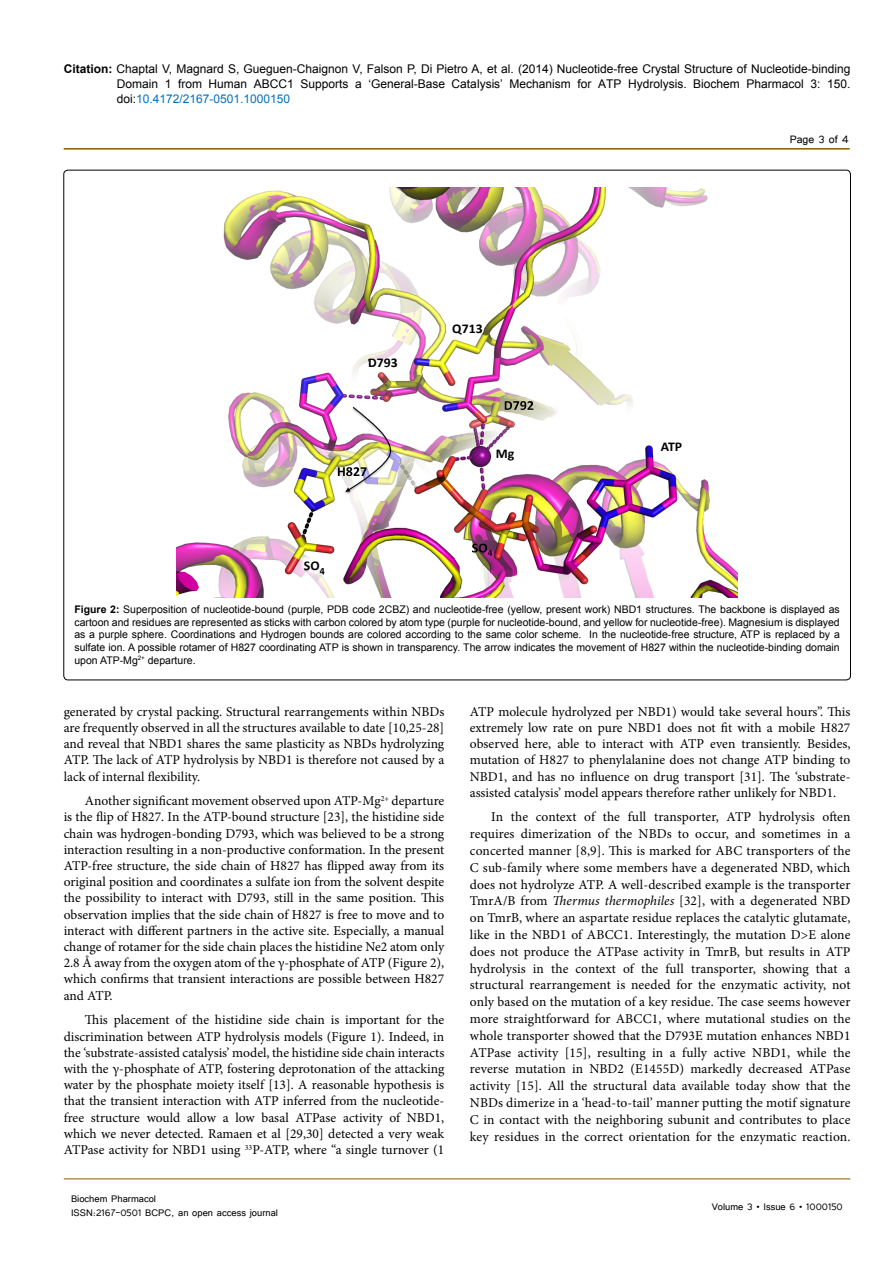
<style>
.page{position:relative;width:893px;height:1263px;background:#fff}
.page>*{position:absolute;margin:0;border:0;box-sizing:border-box;transform-origin:0 0}
.t1{font:13.5px/16.2px "Minion Pro";color:#000;text-align:justify}
.t2{font:13.5px "Tunga";color:#000}
.t3{font:700 13.35px "Calibri";color:#000}
.t4{font:12px/15px "Arial";color:#000;text-align:justify}
.t5{font:12px/14.4px "Tunga";color:#000}
.t6{font:10.5px/12.6px "Arial";color:#000;text-align:justify}
.s1{font-weight:700}
.s2{color:#0072bc}
.s3{font-style:italic}
</style>
<div class="page">
<hr style="left:64px;top:148px;width:786px;height:2px;background:#905501">
<hr style="left:64px;top:1179px;width:786px;height:1px;background:#905501">
<img style="left:176px;top:187px;width:562px;height:410px">
<img style="left:284px;top:540px;width:61px;height:52px">
<div style="left:657px;top:439px;width:29px;height:16px;background:#fff"></div>
<svg style="left:493px;top:443px;width:24px;height:22px"></svg>
<svg style="left:366px;top:355px;width:38px;height:16px"></svg>
<svg style="left:448px;top:309px;width:38px;height:27px"></svg>
<p class="t4" style="left:117px;top:61px;width:735px;text-indent:-53px"><span class="s1">Citation:</span> Chaptal V, Magnard S, Gueguen-Chaignon V, Falson P, Di Pietro A, et al. (2014) Nucleotide-free Crystal Structure of Nucleotide-binding Domain 1 from Human ABCC1 Supports a ‘General-Base Catalysis’ Mechanism for ATP Hydrolysis. Biochem Pharmacol 3: 150. doi:<span class="s2">10.4172/2167-0501.1000150</span></p>
<p class="t2" style="left:790px;top:131px;width:61px">Page 3 of 4</p>
<p class="t3" style="left:368px;top:354px;width:31px">D793</p>
<p class="t3" style="left:304px;top:557px;width:22px">SO<sub>4</sub></p>
<p class="t3" style="left:452px;top:320px;width:32px">Q713</p>
<p class="t3" style="left:496px;top:445px;width:20px">Mg</p>
<p class="t3" style="left:661px;top:437px;width:23px">ATP</p>
<p class="t6" style="left:74px;top:603px;width:767px"><span class="s1">Figure 2:</span> Superposition of nucleotide-bound (purple, PDB code 2CBZ) and nucleotide-free (yellow, present work) NBD1 structures. The backbone is displayed as cartoon and residues are represented as sticks with carbon colored by atom type (purple for nucleotide-bound, and yellow for nucleotide-free). Magnesium is displayed as a purple sphere. Coordinations and Hydrogen bounds are colored according to the same color scheme. In the nucleotide-free structure, ATP is replaced by a sulfate ion. A possible rotamer of H827 coordinating ATP is shown in transparency. The arrow indicates the movement of H827 within the nucleotide-binding domain upon ATP-Mg<sup>2+</sup> departure.</p>
<p class="t1" style="left:64px;top:703px;width:382px">generated by crystal packing. Structural rearrangements within NBDs are frequently observed in all the structures available to date [10,25-28] and reveal that NBD1 shares the same plasticity as NBDs hydrolyzing ATP. The lack of ATP hydrolysis by NBD1 is therefore not caused by a lack of internal flexibility.</p>
<p class="t1" style="left:64px;top:793px;width:382px;text-indent:21px">Another significant movement observed upon ATP-Mg<sup>2+</sup> departure is the flip of H827. In the ATP-bound structure [23], the histidine side chain was hydrogen-bonding D793, which was believed to be a strong interaction resulting in a non-productive conformation. In the present ATP-free structure, the side chain of H827 has flipped away from its original position and coordinates a sulfate ion from the solvent despite the possibility to interact with D793, still in the same position. This observation implies that the side chain of H827 is free to move and to interact with different partners in the active site. Especially, a manual change of rotamer for the side chain places the histidine Ne2 atom only 2.8 Å away from the oxygen atom of the γ-phosphate of ATP (Figure 2), which confirms that transient interactions are possible between H827 and ATP.</p>
<p class="t1" style="left:64px;top:1012px;width:382px;text-indent:21px">This placement of the histidine side chain is important for the discrimination between ATP hydrolysis models (Figure 1). Indeed, in the ‘substrate-assisted catalysis’ model, the histidine side chain interacts with the γ-phosphate of ATP, fostering deprotonation of the attacking water by the phosphate moiety itself [13]. A reasonable hypothesis is that the transient interaction with ATP inferred from the nucleotide&shy;free structure would allow a low basal ATPase activity of NBD1, which we never detected. Ramaen et al [29,30] detected a very weak ATPase activity for NBD1 using <sup>33</sup>P-ATP, where “a single turnover (1</p>
<p class="t5" style="left:71px;top:1190px;width:208px">Biochem Pharmacol<br>ISSN:2167-0501 BCPC, an open access journal</p>
<p class="t1" style="left:470px;top:703px;width:382px">ATP molecule hydrolyzed per NBD1) would take several hours”. This extremely low rate on pure NBD1 does not fit with a mobile H827 observed here, able to interact with ATP even transiently. Besides, mutation of H827 to phenylalanine does not change ATP binding to NBD1, and has no influence on drug transport [31]. The ‘substrate&shy;assisted catalysis’ model appears therefore rather unlikely for NBD1.</p>
<p class="t1" style="left:470px;top:809px;width:382px;line-height:16.8px;text-indent:21px">In the context of the full transporter, ATP hydrolysis often requires dimerization of the NBDs to occur, and sometimes in a concerted manner [8,9]. This is marked for ABC transporters of the C sub-family where some members have a degenerated NBD, which does not hydrolyze ATP. A well-described example is the transporter TmrA/B from <span class="s3">Thermus thermophiles</span> [32], with a degenerated NBD on TmrB, where an aspartate residue replaces the catalytic glutamate, like in the NBD1 of ABCC1. Interestingly, the mutation D&gt;E alone does not produce the ATPase activity in TmrB, but results in ATP hydrolysis in the context of the full transporter, showing that a structural rearrangement is needed for the enzymatic activity, not only based on the mutation of a key residue. The case seems however more straightforward for ABCC1, where mutational studies on the whole transporter showed that the D793E mutation enhances NBD1<br>ATPase activity [15], resulting in a fully active NBD1, while the reverse mutation in NBD2 (E1455D) markedly decreased ATPase activity [15]. All the structural data available today show that the NBDs dimerize in a ‘head-to-tail’ manner putting the motif signature C in contact with the neighboring subunit and contributes to place key residues in the correct orientation for the enzymatic reaction.</p>
<p class="t5" style="left:712px;top:1199px;width:133px">Volume 3 • Issue 6 • 1000150</p>
</div>
